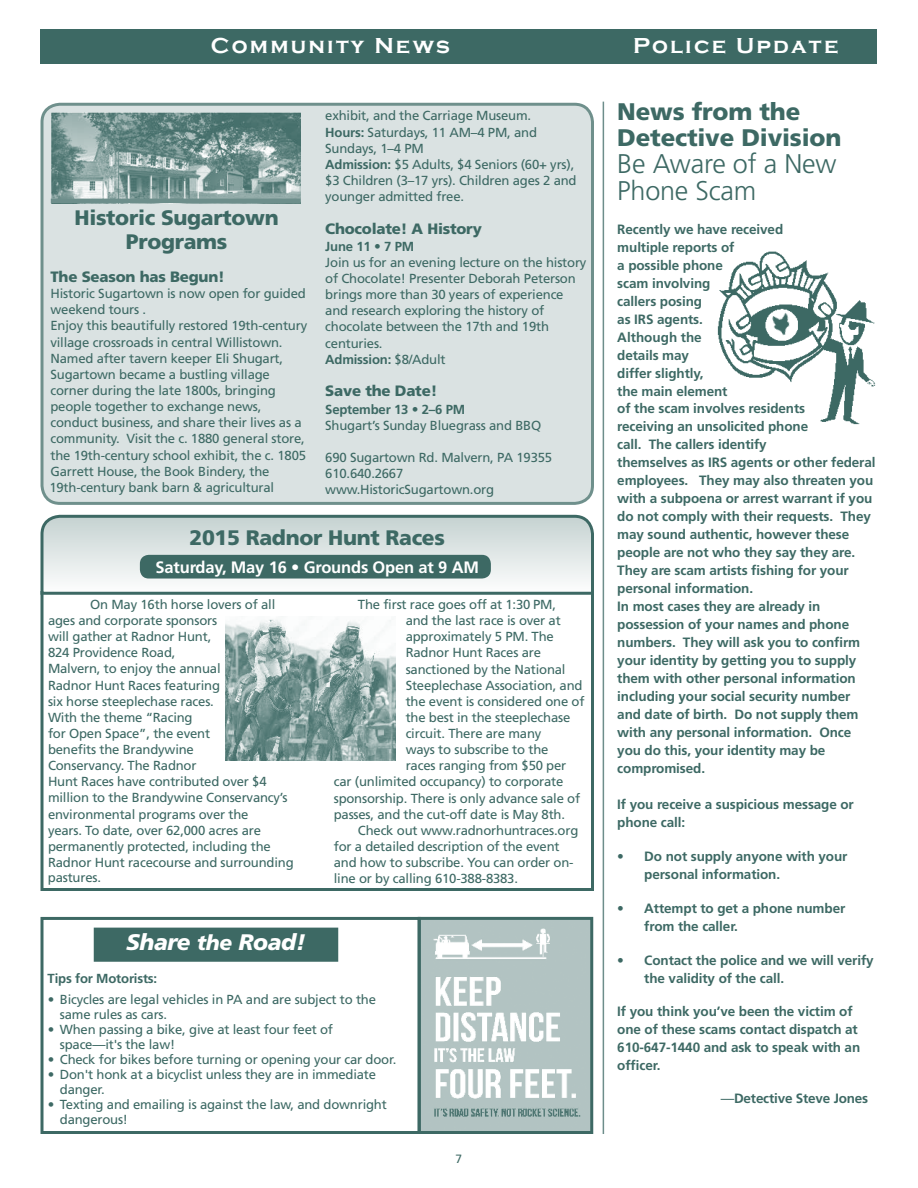
<style>
.page{position:relative;width:918px;height:1188px;background:#fff}
.page>*{position:absolute;margin:0;border:0;box-sizing:border-box;transform-origin:0 0}
.t1{font:300 27px/27px "Frutiger";letter-spacing:-.01em;color:#3d6964}
.t2{font:900 24px/25.5px "Frutiger";letter-spacing:-.01em;color:#3d6964}
.t3{font:italic 900 22.5px "Frutiger LT Pro";letter-spacing:-.015em;color:#fff}
.t4{font:700 22.35px "Copperplate Gothic";letter-spacing:.1em;color:#fff}
.t5{font:900 21px/24px "Frutiger";letter-spacing:-.015em;color:#3d6964;text-align:center}
.t6{font:700 16.5px "Frutiger";letter-spacing:-.01em;color:#fff}
.t7{font:900 15px "Frutiger";letter-spacing:-.015em;color:#3d6964}
.t8{font:700 13.5px/18px "Frutiger";letter-spacing:-.01em;color:#3d6964}
.t9{font:13.2px/16.2px "Frutiger";letter-spacing:-.015em;color:#3d6964}
.t10{font:700 13.2px "Frutiger";letter-spacing:-.015em;color:#3d6964}
.t11{font:12px "Frutiger";color:#3d6964}
.s1{font-weight:700}
.s2{font-weight:700;font-size:13.5px}
.s3{font-size:21px}
.s4{font-weight:400}
</style>
<div class="page">
<div style="left:40px;top:591px;width:554px;height:300px;border:3px solid #3d6964"></div>
<div style="left:42px;top:104px;width:550px;height:399px;background:#dae2e2;border-radius:18px"></div>
<div style="left:40px;top:103px;width:554px;height:402px;border:3px solid #3d6964;border-radius:18px"></div>
<div style="left:94px;top:928px;width:244px;height:34px;background:#3d6964;border:2px solid #3d6964"></div>
<img style="left:717px;top:251px;width:159px;height:174px">
<div style="left:40px;top:29px;width:838px;height:35px;background:#3d6964"></div>
<img style="left:51px;top:112px;width:250px;height:91px">
<svg style="left:40px;top:514px;width:554px;height:82px"></svg>
<div style="left:140px;top:555px;width:351px;height:24px;background:#3d6964;border-radius:9px"></div>
<img style="left:226px;top:619px;width:169px;height:142px">
<hr style="left:603px;top:102px;width:1px;height:1032px;background:#6d8e8b">
<img style="left:422px;top:921px;width:167px;height:209px">
<div style="left:418px;top:917px;width:175px;height:217px;border:3px solid #3d6964"></div>
<img style="left:770px;top:311px;width:24px;height:27px">
<div style="left:40px;top:917px;width:381px;height:217px;border:3px solid #3d6964"></div>
<hr style="left:51px;top:199px;width:249px;height:4px;background:#6d8e8b">
<h3 class="t4" style="left:211px;top:33px;width:240px">Community News</h3>
<h3 class="t4" style="left:633px;top:33px;width:207px">Police Update</h3>
<h3 class="t5" style="left:75px;top:206px;width:206px">Historic Sugartown<br>Programs</h3>
<p class="t7" style="left:51px;top:268px;width:176px">The Season has Begun!</p>
<p class="t9" style="left:49px;top:285px;width:259px">Historic Sugartown is now open for guided weekend tours .<br>Enjoy this beautifully restored 19th-century village crossroads in central Willistown.<br>Named after tavern keeper Eli Shugart, Sugartown became a bustling village corner during the late 1800s, bringing people together to exchange news, conduct business, and share their lives as a community. Visit the c. 1880 general store, the 19th-century school exhibit, the c. 1805<br>Garrett House, the Book Bindery, the 19th-century bank barn &amp; agricultural</p>
<p class="t9" style="left:325px;top:108px;width:253px">exhibit, and the Carriage Museum.<br><span class="s1">Hours:</span> Saturdays, 11 AM–4 PM, and<br>Sundays, 1–4 PM<br><span class="s1">Admission:</span> $5 Adults, $4 Seniors (60+ yrs), $3 Children (3–17 yrs). Children ages 2 and younger admitted free.</p>
<p class="t7" style="left:325px;top:219px;width:158px">Chocolate! A History</p>
<p class="t9" style="left:325px;top:238px;width:263px"><span class="s1">June 11</span> <span class="s2">•</span> <span class="s1">7 PM<br></span>Join us for an evening lecture on the history of Chocolate! Presenter Deborah Peterson brings more than 30 years of experience and research exploring the history of chocolate between the 17th and 19th centuries.<br><span class="s1">Admission:</span> $8/Adult</p>
<p class="t7" style="left:325px;top:382px;width:114px">Save the Date!</p>
<p class="t9" style="left:325px;top:401px;width:217px"><span class="s1">September 13</span> <span class="s2">•</span> <span class="s1">2–6 PM<br></span>Shugart’s Sunday Bluegrass and BBQ</p>
<p class="t9" style="left:325px;top:449px;width:228px">690 Sugartown Rd. Malvern, PA 19355<br>610.640.2667 www.HistoricSugartown.org</p>
<h3 class="t5" style="left:190px;top:525px;width:257px">2015 Radnor Hunt Races</h3>
<p class="t6" style="left:155px;top:558px;width:325px">Saturday, May 16 • Grounds Open at 9 AM</p>
<p class="t9" style="left:48px;top:596px;width:247px;text-indent:42px">On May 16th horse lovers of all ages and corporate sponsors<br>will gather at Radnor Hunt,<br>824 Providence Road,<br>Malvern, to enjoy the annual<br>Radnor Hunt Races featuring<br>six horse steeplechase races.<br>With the theme “Racing<br>for Open Space”, the event<br>benefits the Brandywine<br>Conservancy. The Radnor<br>Hunt Races have contributed over $4 million to the Brandywine Conservancy’s environmental programs over the<br>years. To date, over 62,000 acres are permanently protected, including the<br>Radnor Hunt racecourse and surrounding</p>
<p class="t9" style="left:358px;top:596px;width:200px">The first race goes off at 1:30 PM,</p>
<p class="t9" style="left:406px;top:612px;width:157px">and the last race is over at</p>
<p class="t9" style="left:406px;top:628px;width:150px">approximately 5 PM. The</p>
<p class="t9" style="left:406px;top:645px;width:137px">Radnor Hunt Races are</p>
<p class="t9" style="left:406px;top:661px;width:161px">sanctioned by the National</p>
<p class="t9" style="left:406px;top:677px;width:178px">Steeplechase Association, and</p>
<p class="t9" style="left:406px;top:693px;width:180px">the event is considered one of</p>
<p class="t9" style="left:406px;top:709px;width:166px">the best in the steeplechase</p>
<p class="t9" style="left:406px;top:725px;width:137px">circuit. There are many</p>
<p class="t9" style="left:406px;top:741px;width:144px">ways to subscribe to the</p>
<p class="t9" style="left:406px;top:757px;width:162px">races ranging from $50 per</p>
<p class="t9" style="left:334px;top:774px;width:231px">car (unlimited occupancy) to corporate</p>
<p class="t9" style="left:334px;top:790px;width:248px">sponsorship. There is only advance sale of</p>
<p class="t9" style="left:334px;top:806px;width:233px">passes, and the cut-off date is May 8th.</p>
<p class="t9" style="left:358px;top:822px;width:222px">Check out www.radnorhuntraces.org</p>
<p class="t9" style="left:334px;top:838px;width:227px">for a detailed description of the event</p>
<p class="t9" style="left:334px;top:854px;width:241px">and how to subscribe. You can order on-</p>
<p class="t9" style="left:334px;top:870px;width:186px">line or by calling 610-388-8383.</p>
<p class="t9" style="left:48px;top:869px;width:55px">pastures.</p>
<h3 class="t3" style="left:126px;top:928px;width:181px">Share <span class="s3">the</span> Road!</h3>
<p class="t10" style="left:47px;top:971px;width:111px">Tips for Motorists:</p>
<p class="t9" style="left:60px;top:992px;width:318px;line-height:15px;text-indent:-12px">• Bicycles are legal vehicles in PA and are subject to the same rules as cars.</p>
<p class="t9" style="left:60px;top:1022px;width:275px;line-height:15px;text-indent:-12px">• When passing a bike, give at least four feet of space—it's the law!</p>
<p class="t9" style="left:48px;top:1051px;width:350px">• Check for bikes before turning or opening your car door.</p>
<p class="t9" style="left:60px;top:1067px;width:318px;line-height:15px;text-indent:-12px">• Don't honk at a bicyclist unless they are in immediate danger.</p>
<p class="t9" style="left:60px;top:1097px;width:329px;line-height:15px;text-indent:-12px">• Texting and emailing is against the law, and downright dangerous!</p>
<p class="t11" style="left:456px;top:1151px;width:8px">7</p>
<h2 class="t2" style="left:617px;top:99px;width:226px">News from the<br>Detective Division</h2>
<h1 class="t1" style="left:617px;top:150px;width:221px">Be Aware of a New<br>Phone Scam</h1>
<p class="t8" style="left:617px;top:220px;width:260px">Recently we have received<br>multiple reports of<br>a possible phone<br>scam involving<br>callers posing<br>as IRS agents.<br>Although the<br>details may<br>differ slightly,<br>the main element<br>of the scam involves residents<br>receiving an unsolicited phone<br>call. The callers identify<br>themselves as IRS agents or other federal employees. They may also threaten you with a subpoena or arrest warrant if you do not comply with their requests. They may sound authentic, however these people are not who they say they are.<br>They are scam artists fishing for your personal information.<br>In most cases they are already in possession of your names and phone numbers. They will ask you to confirm your identity by getting you to supply them with other personal information including your social security number and date of birth. Do not supply them with any personal information. Once you do this, your identity may be compromised.</p>
<p class="t8" style="left:617px;top:796px;width:238px">If you receive a suspicious message or phone call:</p>
<p class="t8" style="left:644px;top:847px;width:205px;text-indent:-27px">• Do not supply anyone with your personal information.</p>
<p class="t8" style="left:644px;top:899px;width:203px;text-indent:-27px">• Attempt to get a phone number from the caller.</p>
<p class="t8" style="left:644px;top:951px;width:231px;text-indent:-27px">• Contact the police and we will verify the validity of the call.</p>
<p class="t8" style="left:617px;top:1003px;width:244px">If you think you’ve been the victim of one of these scams contact dispatch at<br>610-647-1440 and ask to speak with an officer.</p>
<p class="t8" style="left:721px;top:1090px;width:149px"><span class="s4">—</span>Detective Steve Jones</p>
</div>
